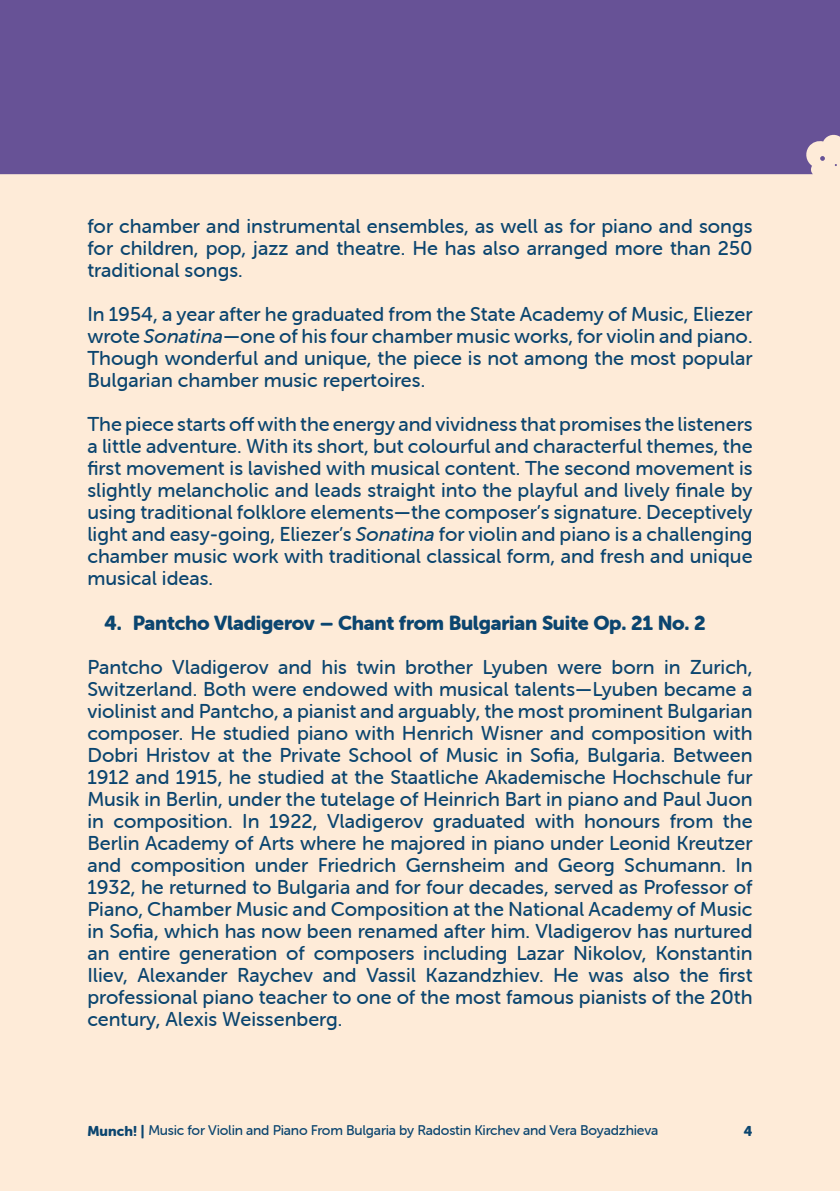
<style>
.page{position:relative;width:840px;height:1191px;background:#fff}
.page>*{position:absolute;margin:0;border:0;box-sizing:border-box;transform-origin:0 0}
.t1{font:20px/22px "Museo Sans Rounded 500";color:#0b456f;text-align:justify}
.t2{font:20px "Museo Sans Rounded 900";letter-spacing:-.01em;color:#0b456f}
.t3{font:14px "Museo Sans Rounded 500";letter-spacing:-.015em;color:#0b456f}
.t4{font:14px "Museo Sans Rounded 900";color:#0b456f}
.s1{font-style:italic}
.s2{font-family:"Museo Sans Rounded 900"}
</style>
<div class="page">
<div style="left:0;top:0;width:839px;height:1191px;background:#feebd8"></div>
<div style="left:0;top:0;width:839px;height:174px;background:#675296"></div>
<svg style="left:819px;top:156px;width:5px;height:5px"></svg>
<p class="t1" style="left:87px;top:215px;width:666px">for chamber and instrumental ensembles, as well as for piano and songs for children, pop, jazz and theatre. He has also arranged more than 250 traditional songs.</p>
<p class="t1" style="left:87px;top:303px;width:666px">In 1954, a year after he graduated from the State Academy of Music, Eliezer wrote <span class="s1">Sonatina</span>—one of his four chamber music works, for violin and piano.<br>Though wonderful and unique, the piece is not among the most popular Bulgarian chamber music repertoires.</p>
<p class="t1" style="left:87px;top:413px;width:666px">The piece starts off with the energy and vividness that promises the listeners a little adventure. With its short, but colourful and characterful themes, the first movement is lavished with musical content. The second movement is slightly melancholic and leads straight into the playful and lively finale by using traditional folklore elements—the composer’s signature. Deceptively light and easy-going, Eliezer’s <span class="s1">Sonatina</span> for violin and piano is a challenging chamber music work with traditional classical form, and fresh and unique musical ideas.</p>
<p class="t2" style="left:104px;top:611px;width:602px">4. Pantcho Vladigerov – Chant from Bulgarian Suite Op. 21 No. 2</p>
<p class="t1" style="left:87px;top:655px;width:666px">Pantcho Vladigerov and his twin brother Lyuben were born in Zurich, Switzerland. Both were endowed with musical talents—Lyuben became a violinist and Pantcho, a pianist and arguably, the most prominent Bulgarian composer. He studied piano with Henrich Wisner and composition with Dobri Hristov at the Private School of Music in Sofia, Bulgaria. Between 1912 and 1915, he studied at the Staatliche Akademische Hochschule fur Musik in Berlin, under the tutelage of Heinrich Bart in piano and Paul Juon in composition. In 1922, Vladigerov graduated with honours from the Berlin Academy of Arts where he majored in piano under Leonid Kreutzer and composition under Friedrich Gernsheim and Georg Schumann. In 1932, he returned to Bulgaria and for four decades, served as Professor of Piano, Chamber Music and Composition at the National Academy of Music in Sofia, which has now been renamed after him. Vladigerov has nurtured an entire generation of composers including Lazar Nikolov, Konstantin Iliev, Alexander Raychev and Vassil Kazandzhiev. He was also the first professional piano teacher to one of the most famous pianists of the 20th century, Alexis Weissenberg.</p>
<p class="t3" style="left:87px;top:1122px;width:572px"><span class="s2">Munch! |</span> Music for Violin and Piano From Bulgaria by Radostin Kirchev and Vera Boyadzhieva</p>
<p class="t4" style="left:743px;top:1122px;width:10px">4</p>
</div>
